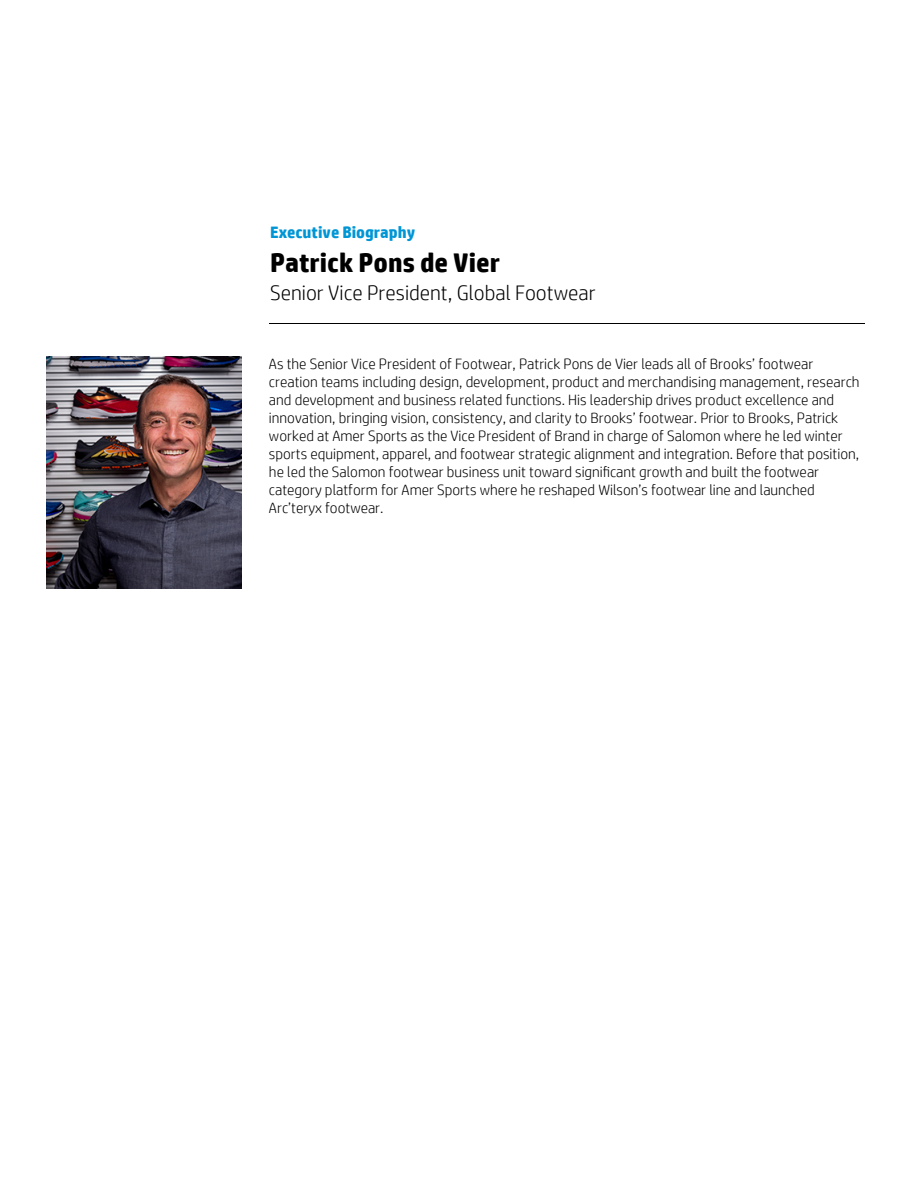
<style>
.page{position:relative;width:918px;height:1188px;background:#fff}
.page>*{position:absolute;margin:0;border:0;box-sizing:border-box;transform-origin:0 0}
.t1{font:700 27px "HP Simplified";color:#000}
.t2{font:300 21px "HP Simplified";color:#000}
.t3{font:700 16.5px "HP Simplified";color:#0096d6}
.t4{font:300 15px/18px "HP Simplified";color:#000}
</style>
<div class="page">
<hr style="left:269px;top:323px;width:595px;height:1px;background:#000">
<img style="left:47px;top:357px;width:195px;height:231px">
<p class="t3" style="left:270px;top:223px;width:147px">Executive Biography</p>
<h1 class="t1" style="left:270px;top:247px;width:232px">Patrick Pons de Vier</h1>
<h2 class="t2" style="left:270px;top:281px;width:327px">Senior Vice President, Global Footwear</h2>
<p class="t4" style="left:269px;top:355px;width:592px">As the Senior Vice President of Footwear, Patrick Pons de Vier leads all of Brooks’ footwear creation teams including design, development, product and merchandising management, research and development and business related functions. His leadership drives product excellence and innovation, bringing vision, consistency, and clarity to Brooks’ footwear. Prior to Brooks, Patrick worked at Amer Sports as the Vice President of Brand in charge of Salomon where he led winter sports equipment, apparel, and footwear strategic alignment and integration. Before that position, he led the Salomon footwear business unit toward significant growth and built the footwear category platform for Amer Sports where he reshaped Wilson’s footwear line and launched Arc’teryx footwear.</p>
</div>
